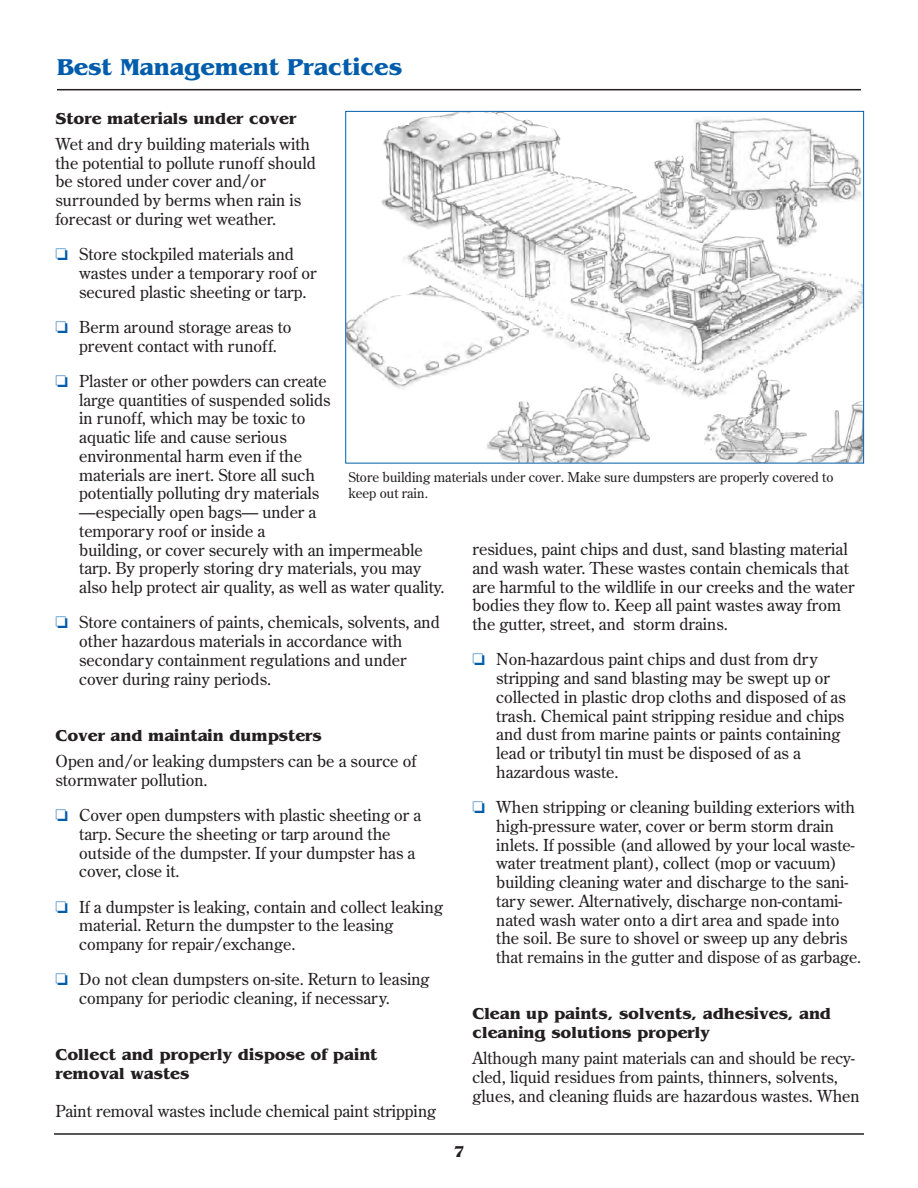
<style>
.page{position:relative;width:918px;height:1188px;background:#fff}
.page>*{position:absolute;margin:0;border:0;box-sizing:border-box;transform-origin:0 0}
.t1{font:700 24px "Benguiat";color:#015dab}
.t2{font:16.5px/18.8px "Century Old Style";color:#231f20}
.t3{font:700 16.5px/18.8px "Benguiat";color:#231f20}
.t4{font:13.5px/16.2px "Century Old Style";color:#231f20}
.s1{color:#015dab}
</style>
<div class="page">
<hr style="left:54px;top:1133px;width:810px;height:2px;background:#231f20">
<hr style="left:57px;top:89px;width:804px;height:1px;background:#231f20">
<img style="left:378px;top:113px;width:484px;height:349px">
<h1 class="t1" style="left:57px;top:53px;width:347px">Best Management Practices</h1>
<p class="t3" style="left:56px;top:109px;width:242px">Store materials under cover</p>
<p class="t2" style="left:56px;top:135px;width:262px">Wet and dry building materials with the potential to pollute runoff should be stored under cover and/or surrounded by berms when rain is forecast or during wet weather.</p>
<p class="t2" style="left:79px;top:245px;width:239px;text-indent:-24px"><span class="s1">❏</span> Store stockpiled materials and wastes under a temporary roof or secured plastic sheeting or tarp.</p>
<p class="t2" style="left:56px;top:318px;width:237px;text-align:center"><span class="s1">❏</span> Berm around storage areas to prevent contact with runoff.</p>
<p class="t2" style="left:79px;top:372px;width:367px;text-indent:-24px"><span class="s1">❏</span> Plaster or other powders can create<br>large quantities of suspended solids<br>in runoff, which may be toxic to<br>aquatic life and cause serious<br>environmental harm even if the<br>materials are inert. Store all such<br>potentially polluting dry materials<br>—especially open bags— under a<br>temporary roof or inside a<br>building, or cover securely with an impermeable tarp. By properly storing dry materials, you may also help protect air quality, as well as water quality.</p>
<p class="t2" style="left:79px;top:613px;width:362px;text-indent:-24px"><span class="s1">❏</span> Store containers of paints, chemicals, solvents, and other hazardous materials in accordance with secondary containment regulations and under cover during rainy periods.</p>
<p class="t4" style="left:348px;top:469px;width:487px">Store building materials under cover. Make sure dumpsters are properly covered to keep out rain.</p>
<p class="t2" style="left:473px;top:540px;width:384px">residues, paint chips and dust, sand blasting material and wash water. These wastes contain chemicals that are harmful to the wildlife in our creeks and the water bodies they flow to. Keep all paint wastes away from the gutter, street, and storm drains.</p>
<p class="t2" style="left:496px;top:650px;width:351px;text-indent:-24px"><span class="s1">❏</span> Non-hazardous paint chips and dust from dry stripping and sand blasting may be swept up or collected in plastic drop cloths and disposed of as trash. Chemical paint stripping residue and chips and dust from marine paints or paints containing lead or tributyl tin must be disposed of as a hazardous waste.</p>
<p class="t2" style="left:496px;top:798px;width:366px;text-indent:-24px"><span class="s1">❏</span> When stripping or cleaning building exteriors with high-pressure water, cover or berm storm drain inlets. If possible (and allowed by your local waste&shy;water treatment plant), collect (mop or vacuum) building cleaning water and discharge to the sani&shy;tary sewer. Alternatively, discharge non-contami&shy;nated wash water onto a dirt area and spade into the soil. Be sure to shovel or sweep up any debris that remains in the gutter and dispose of as garbage.</p>
<p class="t3" style="left:56px;top:726px;width:268px">Cover and maintain dumpsters</p>
<p class="t2" style="left:56px;top:752px;width:362px">Open and/or leaking dumpsters can be a source of stormwater pollution.</p>
<p class="t2" style="left:79px;top:806px;width:344px;text-indent:-24px"><span class="s1">❏</span> Cover open dumpsters with plastic sheeting or a tarp. Secure the sheeting or tarp around the outside of the dumpster. If your dumpster has a cover, close it.</p>
<p class="t2" style="left:79px;top:898px;width:365px;text-indent:-24px"><span class="s1">❏</span> If a dumpster is leaking, contain and collect leaking material. Return the dumpster to the leasing company for repair/exchange.</p>
<p class="t2" style="left:79px;top:970px;width:352px;text-indent:-24px"><span class="s1">❏</span> Do not clean dumpsters on-site. Return to leasing company for periodic cleaning, if necessary.</p>
<p class="t3" style="left:472px;top:1004px;width:360px">Clean up paints, solvents, adhesives, and cleaning solutions properly</p>
<p class="t2" style="left:472px;top:1049px;width:389px">Although many paint materials can and should be recy&shy;cled, liquid residues from paints, thinners, solvents, glues, and cleaning fluids are hazardous wastes. When</p>
<p class="t3" style="left:56px;top:1045px;width:324px">Collect and properly dispose of paint removal wastes</p>
<p class="t2" style="left:56px;top:1102px;width:382px">Paint removal wastes include chemical paint stripping</p>
<p class="t3" style="left:453px;top:1141px;width:13px">7</p>
</div>
